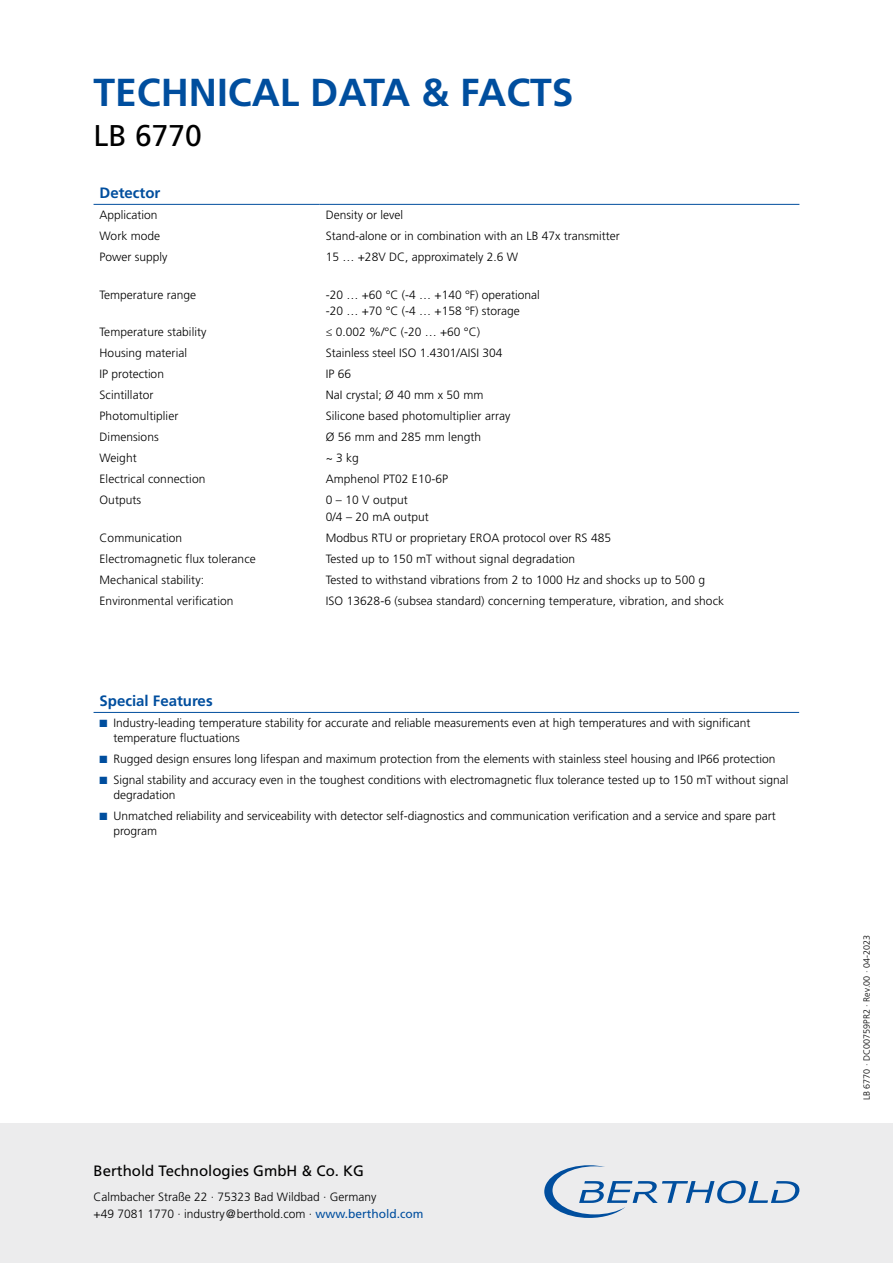
<style>
.page{position:relative;width:893px;height:1263px;background:#fff}
.page>*{position:absolute;margin:0;border:0;box-sizing:border-box;transform-origin:0 0}
.t1{font:700 39px "Frutiger LT Std";color:#004e9e}
.t2{font:30px "Frutiger LT Std";color:#000}
.t3{font:15px "Frutiger LT Std";color:#000}
.t4{font:700 15px "Frutiger LT Std";color:#004e9e}
.t5{font:300 12px/16.5px "Frutiger LT Std";color:#000}
.t6{font:300 9px "Frutiger LT Std";color:#000}
.s1{color:#004e9e}
.s2{font-weight:400;color:#004e9e}
</style>
<div class="page">
<div style="left:0;top:1124px;width:893px;height:139px;background:#ececed"></div>
<svg style="left:544px;top:1165px;width:255px;height:53px"></svg>
<hr style="left:94px;top:204px;width:226px;height:1px;background:#004e9e">
<hr style="left:320px;top:204px;width:479px;height:1px;background:#004e9e">
<hr style="left:94px;top:712px;width:705px;height:1px;background:#004e9e">
<h1 class="t1" style="left:94px;top:69px;width:482px">TECHNICAL DATA &amp; FACTS</h1>
<h2 class="t2" style="left:94px;top:118px;width:110px">LB 6770</h2>
<p class="t4" style="left:100px;top:184px;width:62px">Detector</p>
<p class="t5" style="left:100px;top:207px;width:60px">Application</p>
<p class="t5" style="left:326px;top:207px;width:79px">Density or level</p>
<p class="t5" style="left:100px;top:228px;width:62px">Work mode</p>
<p class="t5" style="left:326px;top:228px;width:296px">Stand-alone or in combination with an LB 47x transmitter</p>
<p class="t5" style="left:100px;top:249px;width:70px">Power supply</p>
<p class="t5" style="left:326px;top:249px;width:194px">15 … +28V DC, approximately 2.6 W</p>
<p class="t5" style="left:100px;top:287px;width:98px">Temperature range</p>
<p class="t5" style="left:326px;top:287px;width:216px">-20 … +60 °C (-4 … +140 °F) operational -20 … +70 °C (-4 … +158 °F) storage</p>
<p class="t5" style="left:100px;top:324px;width:108px">Temperature stability</p>
<p class="t5" style="left:326px;top:324px;width:156px">≤ 0.002 %/°C (-20 … +60 °C)</p>
<p class="t5" style="left:100px;top:345px;width:89px">Housing material</p>
<p class="t5" style="left:326px;top:345px;width:178px">Stainless steel ISO 1.4301/AISI 304</p>
<p class="t5" style="left:100px;top:366px;width:66px">IP protection</p>
<p class="t5" style="left:326px;top:366px;width:27px">IP 66</p>
<p class="t5" style="left:100px;top:387px;width:55px">Scintillator</p>
<p class="t5" style="left:326px;top:387px;width:159px">NaI crystal; Ø 40 mm x 50 mm</p>
<p class="t5" style="left:100px;top:408px;width:80px">Photomultiplier</p>
<p class="t5" style="left:326px;top:408px;width:186px">Silicone based photomultiplier array</p>
<p class="t5" style="left:100px;top:429px;width:61px">Dimensions</p>
<p class="t5" style="left:326px;top:429px;width:157px">Ø 56 mm and 285 mm length</p>
<p class="t5" style="left:100px;top:450px;width:39px">Weight</p>
<p class="t5" style="left:326px;top:450px;width:35px">~ 3 kg</p>
<p class="t5" style="left:100px;top:471px;width:107px">Electrical connection</p>
<p class="t5" style="left:326px;top:471px;width:124px">Amphenol PT02 E10-6P</p>
<p class="t5" style="left:100px;top:492px;width:43px">Outputs</p>
<p class="t5" style="left:326px;top:492px;width:105px">0 – 10 V output<br>0/4 – 20 mA output</p>
<p class="t5" style="left:100px;top:530px;width:84px">Communication</p>
<p class="t5" style="left:326px;top:530px;width:287px">Modbus RTU or proprietary EROA protocol over RS 485</p>
<p class="t5" style="left:100px;top:551px;width:158px">Electromagnetic flux tolerance</p>
<p class="t5" style="left:326px;top:551px;width:251px">Tested up to 150 mT without signal degradation</p>
<p class="t5" style="left:100px;top:572px;width:106px">Mechanical stability:</p>
<p class="t5" style="left:326px;top:572px;width:381px">Tested to withstand vibrations from 2 to 1000 Hz and shocks up to 500 g</p>
<p class="t5" style="left:100px;top:593px;width:135px">Environmental verification</p>
<p class="t5" style="left:326px;top:593px;width:400px">ISO 13628-6 (subsea standard) concerning temperature, vibration, and shock</p>
<p class="t4" style="left:100px;top:692px;width:115px">Special Features</p>
<p class="t5" style="left:113px;top:716px;width:639px;line-height:15px;text-indent:-14px"><span class="s1">■</span> Industry-leading temperature stability for accurate and reliable measurements even at high temperatures and with significant temperature fluctuations</p>
<p class="t5" style="left:100px;top:751px;width:677px"><span class="s1">■</span> Rugged design ensures long lifespan and maximum protection from the elements with stainless steel housing and IP66 protection</p>
<p class="t5" style="left:113px;top:773px;width:677px;line-height:15px;text-indent:-14px"><span class="s1">■</span> Signal stability and accuracy even in the toughest conditions with electromagnetic flux tolerance tested up to 150 mT without signal degradation</p>
<p class="t5" style="left:113px;top:809px;width:664px;line-height:15px;text-indent:-14px"><span class="s1">■</span> Unmatched reliability and serviceability with detector self-diagnostics and communication verification and a service and spare part program</p>
<p class="t3" style="left:94px;top:1162px;width:272px">Berthold Technologies GmbH &amp; Co. KG</p>
<p class="t5" style="left:94px;top:1189px;width:331px">Calmbacher Straße 22 · 75323 Bad Wildbad · Germany<br>+49 7081 1770 · industry@berthold.com · <span class="s2">www.berthold.com</span></p>
<p class="t6" style="left:862px;top:1100px;width:166px;rotate:-90deg">LB 6770 · DC00759PR2 · Rev.00 · 04-2023</p>
</div>
